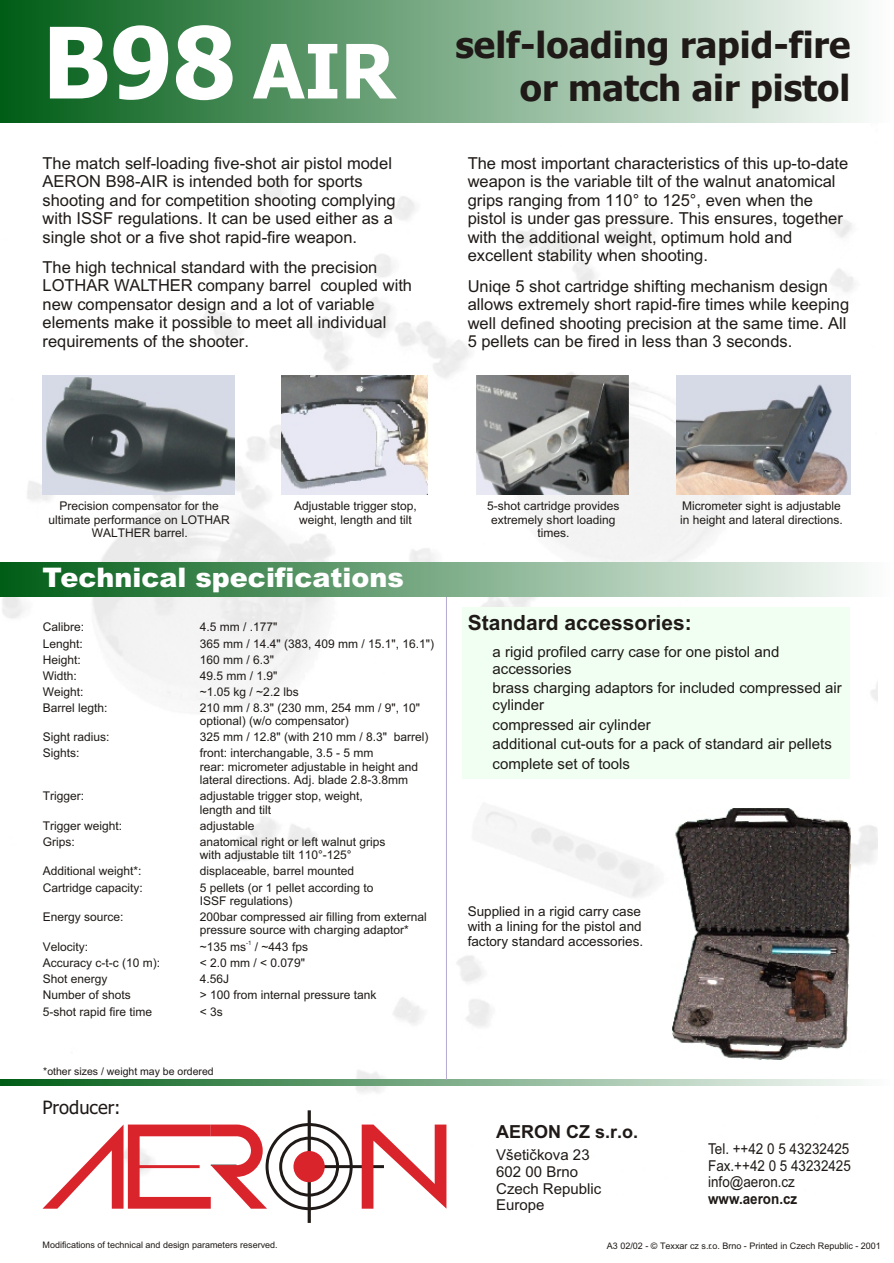
<style>
.page{position:relative;width:894px;height:1263px;background:#fff}
.page>*{position:absolute;margin:0;border:0;box-sizing:border-box;transform-origin:0 0}
.t1{font:700 98.55px "Tahoma";color:#fff}
.t2{font:700 36px/43.5px "Tahoma";color:#1f1a17;text-align:right}
.t3{font:900 27px "Arial";color:#fff}
.t4{font:700 21px "Arial";color:#1f1a17}
.t5{font:18.3px "Tahoma";color:#1f1a17}
.t6{font:700 18px "Arial";color:#1f1a17}
.t7{font:16.5px/18.5px "Arial";color:#1f1a17}
.t8{font:15px/16.8px "Arial";color:#1f1a17}
.t9{font:15px/16.8px "Arial";color:#1f1a17;text-align:justify;scale:.9 1}
.t10{font:700 15px "Arial";color:#1f1a17;scale:.9 1}
.t11{font:13.5px/15.1px "Arial";color:#1f1a17}
.t12{font:12px/13.4px "Arial";color:#1f1a17}
.t13{font:10.5px "Arial";color:#1f1a17}
.t14{font:9px "Arial";color:#1f1a17}
.t15{font:6px "Arial";color:#1f1a17}
.s1{font-size:75px}
</style>
<div class="page">
<img style="left:1px;top:179px;width:877px;height:1016px">
<div style="left:0;top:0;width:893px;height:123px;background:linear-gradient(to right,#005d15,#fdfefd)"></div>
<div style="left:0;top:562px;width:893px;height:35px;background:linear-gradient(to right,#005d15,#fdfefd)"></div>
<svg style="left:0;top:1080px;width:878px;height:6px;background:#7cab87"></svg>
<svg style="left:43px;top:1110px;width:403px;height:113px"></svg>
<div style="left:293px;top:1151px;width:32px;height:31px;background:#d9242b;border-radius:50%"></div>
<div style="left:463px;top:607px;width:387px;height:172px;background:#f0fff2"></div>
<hr style="left:446px;top:597px;width:1px;height:483px;background:#b3abcf">
<img style="left:43px;top:376px;width:192px;height:119px">
<img style="left:677px;top:376px;width:173px;height:119px">
<img style="left:475px;top:376px;width:154px;height:119px">
<img style="left:282px;top:376px;width:146px;height:119px">
<img style="left:671px;top:808px;width:179px;height:251px">
<h1 class="t1" style="left:43px;top:23px;width:354px">B98 <span class="s1">AIR</span></h1>
<h3 class="t7" style="left:43px;top:155px;width:355px">The match self-loading five-shot air pistol model AERON B98-AIR is intended both for sports shooting and for competition shooting complying with ISSF regulations. It can be used either as a single shot or a five shot rapid-fire weapon.</h3>
<h3 class="t7" style="left:43px;top:259px;width:371px">The high technical standard with the precision LOTHAR WALTHER company barrel coupled with new compensator design and a lot of variable elements make it possible to meet all individual requirements of the shooter.</h3>
<h2 class="t2" style="left:455px;top:26px;width:397px">self-loading rapid-fire or match air pistol</h2>
<p class="t7" style="left:468px;top:155px;width:382px">The most important characteristics of this up-to-date weapon is the variable tilt of the walnut anatomical grips ranging from 110° to 125°, even when the pistol is under gas pressure. This ensures, together with the additional weight, optimum hold and excellent stability when shooting.</p>
<h3 class="t7" style="left:468px;top:278px;width:383px">Uniqe 5 shot cartridge shifting mechanism design allows extremely short rapid-fire times while keeping well defined shooting precision at the same time. All 5 pellets can be fired in less than 3 seconds.</h3>
<p class="t12" style="left:48px;top:500px;width:183px;text-align:center">Precision compensator for the ultimate performance on LOTHAR<br>WALTHER barrel.</p>
<p class="t12" style="left:294px;top:500px;width:124px;text-align:center">Adjustable trigger stop, weight, length and tilt</p>
<p class="t12" style="left:487px;top:500px;width:134px;text-align:center">5-shot cartridge provides extremely short loading times.</p>
<p class="t12" style="left:680px;top:500px;width:164px">Micrometer sight is adjustable in height and lateral directions.</p>
<h3 class="t3" style="left:43px;top:568px;width:363px">Technical specifications</h3>
<p class="t12" style="left:43px;top:622px;width:43px">Calibre:</p>
<p class="t12" style="left:200px;top:622px;width:79px">4.5 mm / .177"</p>
<p class="t12" style="left:43px;top:654px;width:40px">Height:</p>
<p class="t12" style="left:200px;top:654px;width:76px">160 mm / 6.3"</p>
<p class="t12" style="left:43px;top:670px;width:36px">Width:</p>
<p class="t12" style="left:200px;top:670px;width:79px">49.5 mm / 1.9"</p>
<p class="t12" style="left:43px;top:686px;width:42px">Weight:</p>
<p class="t12" style="left:200px;top:686px;width:100px">~1.05 kg / ~2.2 lbs</p>
<p class="t12" style="left:43px;top:702px;width:66px">Barrel legth:</p>
<p class="t12" style="left:200px;top:702px;width:222px">210 mm / 8.3" (230 mm, 254 mm / 9", 10" optional) (w/o compensator)</p>
<p class="t12" style="left:43px;top:732px;width:68px">Sight radius:</p>
<p class="t12" style="left:200px;top:732px;width:230px">325 mm / 12.8" (with 210 mm / 8.3" barrel)</p>
<p class="t12" style="left:43px;top:748px;width:38px">Sights:</p>
<p class="t12" style="left:200px;top:748px;width:220px">front: interchangable, 3.5 - 5 mm<br>rear: micrometer adjustable in height and lateral directions. Adj. blade 2.8-3.8mm</p>
<p class="t12" style="left:43px;top:791px;width:43px">Trigger:</p>
<p class="t12" style="left:200px;top:791px;width:164px">adjustable trigger stop, weight, length and tilt</p>
<p class="t12" style="left:43px;top:820px;width:81px">Trigger weight:</p>
<p class="t12" style="left:200px;top:820px;width:56px">adjustable</p>
<p class="t12" style="left:43px;top:836px;width:34px">Grips:</p>
<p class="t12" style="left:200px;top:836px;width:187px">anatomical right or left walnut grips with adjustable tilt 110°-125°</p>
<p class="t12" style="left:43px;top:866px;width:100px">Additional weight*:</p>
<p class="t12" style="left:200px;top:866px;width:156px">displaceable, barrel mounted</p>
<p class="t12" style="left:43px;top:882px;width:102px">Cartridge capacity:</p>
<p class="t12" style="left:200px;top:882px;width:175px">5 pellets (or 1 pellet according to<br>ISSF regulations)</p>
<p class="t12" style="left:43px;top:911px;width:82px">Energy source:</p>
<p class="t12" style="left:200px;top:911px;width:228px">200bar compressed air filling from external pressure source with charging adaptor*</p>
<p class="t15" style="left:246px;top:941px;width:7px">-1</p>
<p class="t12" style="left:43px;top:941px;width:47px">Velocity:</p>
<p class="t12" style="left:200px;top:941px;width:110px">~135 ms / ~443 fps</p>
<p class="t12" style="left:43px;top:958px;width:119px">Accuracy c-t-c (10 m):</p>
<p class="t12" style="left:200px;top:958px;width:107px">&lt; 2.0 mm / &lt; 0.079"</p>
<p class="t12" style="left:43px;top:974px;width:66px">Shot energy</p>
<p class="t12" style="left:200px;top:974px;width:31px">4.56J</p>
<p class="t12" style="left:43px;top:990px;width:90px">Number of shots</p>
<p class="t12" style="left:200px;top:990px;width:178px">&gt; 100 from internal pressure tank</p>
<p class="t12" style="left:43px;top:1006px;width:111px">5-shot rapid fire time</p>
<p class="t12" style="left:200px;top:1006px;width:25px">&lt; 3s</p>
<p class="t12" style="left:43px;top:638px;width:42px">Lenght:</p>
<p class="t12" style="left:200px;top:638px;width:236px">365 mm / 14.4" (383, 409 mm / 15.1", 16.1")</p>
<p class="t13" style="left:43px;top:1067px;width:172px">*other sizes / weight may be ordered</p>
<h3 class="t5" style="left:43px;top:1100px;width:80px">Producer:</h3>
<p class="t14" style="left:43px;top:1242px;width:237px">Modifications of technical and design parameters reserved.</p>
<h3 class="t4" style="left:468px;top:614px;width:226px">Standard accessories:</h3>
<p class="t8" style="left:493px;top:645px;width:288px">a rigid profiled carry case for one pistol and accessories</p>
<p class="t8" style="left:493px;top:681px;width:351px">brass charging adaptors for included compressed air cylinder</p>
<p class="t8" style="left:493px;top:716px;width:341px;line-height:19.6px">compressed air cylinder<br>additional cut-outs for a pack of standard air pellets complete set of tools</p>
<p class="t11" style="left:468px;top:905px;width:177px">Supplied in a rigid carry case with a lining for the pistol and factory standard accessories.</p>
<h3 class="t6" style="left:496px;top:1125px;width:144px">AERON CZ s.r.o.</h3>
<p class="t8" style="left:496px;top:1148px;width:107px">Všetièkova 23<br>602 00 Brno<br>Czech Republic<br>Europe</p>
<p class="t9" style="left:708px;top:1142px;width:160px">Tel. ++42 0 5 43232425<br>Fax.++42 0 5 43232425 info@aeron.cz</p>
<p class="t10" style="left:708px;top:1193px;width:101px">www.aeron.cz</p>
<p class="t14" style="left:607px;top:1242px;width:276px">A3 02/02 - © Texxar cz s.r.o. Brno - Printed in Czech Republic - 2001</p>
</div>
